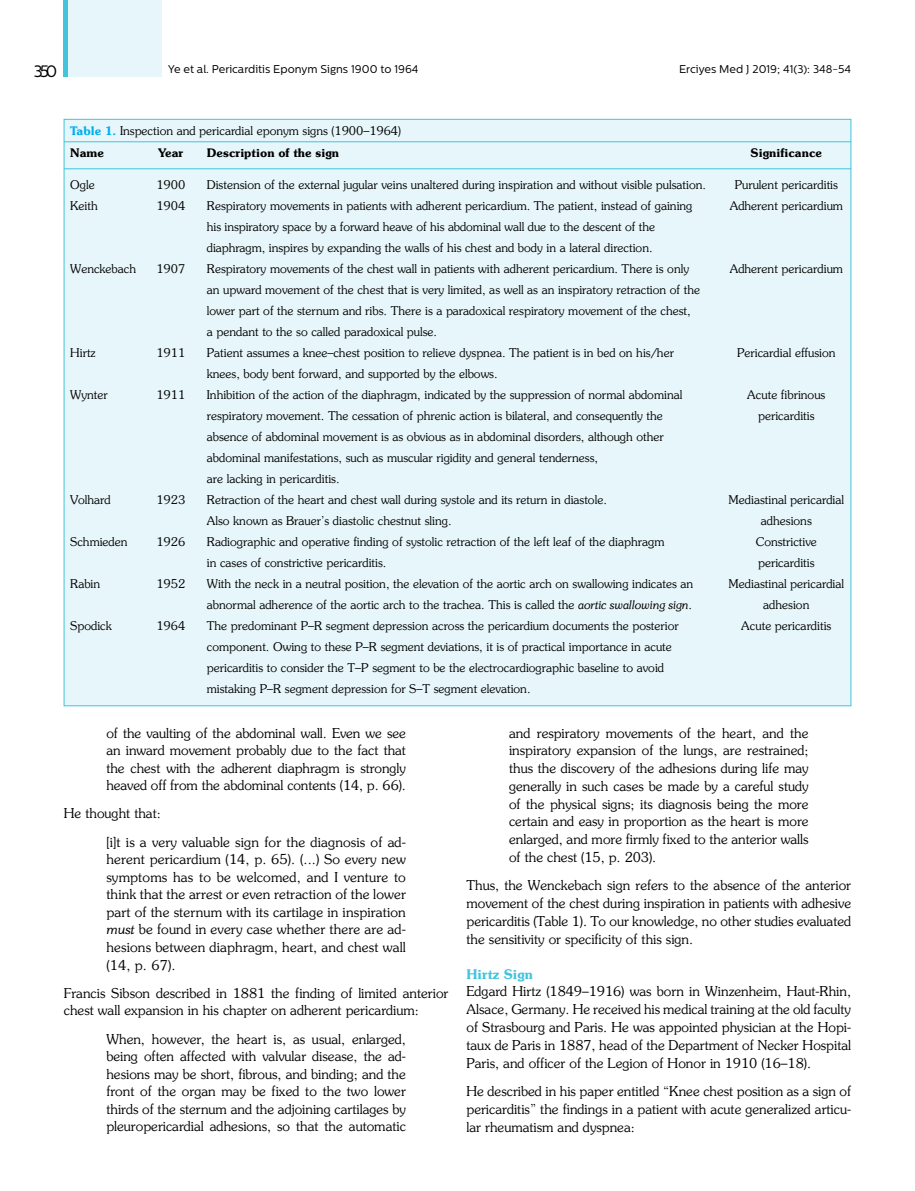
<style>
.page{position:relative;width:915px;height:1191px;background:#fff}
.page>*{position:absolute;margin:0;border:0;box-sizing:border-box;transform-origin:0 0}
.t1{font:16.5px "Centrale Sans";color:#000}
.t2{font:13.5px/17.9px "Souvenir";color:#000;text-align:justify}
.t3{font:700 13.5px "Souvenir";color:#42c4dd}
.t4{font:12px/21px "Souvenir";color:#000}
.t5{font:700 12px "Souvenir";color:#000}
.t6{font:11.25px "Centrale Sans";color:#000}
.s1{font-weight:700;color:#00aeef}
.s2{font-weight:700}
.s3{font-style:italic}
</style>
<div class="page">
<div style="left:64px;top:0;width:98px;height:77px;background:#e7f6fa"></div>
<hr style="left:64px;top:0;width:4px;height:77px;background:#42c4dd">
<div style="left:64px;top:119px;width:786px;height:587px;background:#e7f6fa;border:1px solid #42c4dd"></div>
<hr style="left:64px;top:141px;width:786px;height:1px;background:#42c4dd">
<hr style="left:64px;top:168px;width:786px;height:1px;background:#42c4dd">
<h1 class="t1" style="left:34px;top:61px;width:25px">350</h1>
<p class="t6" style="left:168px;top:62px;width:252px">Ye et al. Pericarditis Eponym Signs 1900 to 1964</p>
<p class="t6" style="left:678px;top:62px;width:173px">Erciyes Med J 2019; 41(3): 348-54</p>
<p class="t4" style="left:70px;top:119px;width:332px;line-height:22.8px"><span class="s1">Table 1.</span> Inspection and pericardial eponym signs (1900–1964)<br><span class="s2">Name</span></p>
<p class="t5" style="left:158px;top:146px;width:27px">Year</p>
<p class="t5" style="left:207px;top:146px;width:134px">Description of the sign</p>
<p class="t5" style="left:750px;top:146px;width:73px">Significance</p>
<p class="t4" style="left:70px;top:174px;width:26px">Ogle</p>
<p class="t4" style="left:156px;top:174px;width:30px">1900</p>
<p class="t4" style="left:207px;top:174px;width:500px">Distension of the external jugular veins unaltered during inspiration and without visible pulsation.</p>
<p class="t4" style="left:734px;top:174px;width:105px">Purulent pericarditis</p>
<p class="t4" style="left:70px;top:195px;width:29px">Keith</p>
<p class="t4" style="left:156px;top:195px;width:30px">1904</p>
<p class="t4" style="left:207px;top:195px;width:487px">Respiratory movements in patients with adherent pericardium. The patient, instead of gaining</p>
<p class="t4" style="left:729px;top:195px;width:115px">Adherent pericardium</p>
<p class="t4" style="left:207px;top:216px;width:449px">his inspiratory space by a forward heave of his abdominal wall due to the descent of the diaphragm, inspires by expanding the walls of his chest and body in a lateral direction.</p>
<p class="t4" style="left:70px;top:258px;width:67px">Wenckebach</p>
<p class="t4" style="left:156px;top:258px;width:30px">1907</p>
<p class="t4" style="left:207px;top:258px;width:483px">Respiratory movements of the chest wall in patients with adherent pericardium. There is only</p>
<p class="t4" style="left:729px;top:258px;width:115px">Adherent pericardium</p>
<p class="t4" style="left:207px;top:279px;width:494px">an upward movement of the chest that is very limited, as well as an inspiratory retraction of the lower part of the sternum and ribs. There is a paradoxical respiratory movement of the chest,<br>a pendant to the so called paradoxical pulse.</p>
<p class="t4" style="left:70px;top:342px;width:27px">Hirtz</p>
<p class="t4" style="left:156px;top:342px;width:30px">1911</p>
<p class="t4" style="left:207px;top:342px;width:468px">Patient assumes a knee–chest position to relieve dyspnea. The patient is in bed on his/her</p>
<p class="t4" style="left:736px;top:342px;width:100px">Pericardial effusion</p>
<p class="t4" style="left:207px;top:363px;width:292px">knees, body bent forward, and supported by the elbows.</p>
<p class="t4" style="left:70px;top:384px;width:39px">Wynter</p>
<p class="t4" style="left:156px;top:384px;width:30px">1911</p>
<p class="t4" style="left:207px;top:384px;width:477px">Inhibition of the action of the diaphragm, indicated by the suppression of normal abdominal</p>
<p class="t4" style="left:747px;top:384px;width:79px">Acute fibrinous</p>
<p class="t4" style="left:207px;top:405px;width:457px">respiratory movement. The cessation of phrenic action is bilateral, and consequently the</p>
<p class="t4" style="left:757px;top:405px;width:58px">pericarditis</p>
<p class="t4" style="left:207px;top:426px;width:458px">absence of abdominal movement is as obvious as in abdominal disorders, although other abdominal manifestations, such as muscular rigidity and general tenderness,<br>are lacking in pericarditis.</p>
<p class="t4" style="left:70px;top:489px;width:42px">Volhard</p>
<p class="t4" style="left:156px;top:489px;width:30px">1923</p>
<p class="t4" style="left:207px;top:489px;width:401px">Retraction of the heart and chest wall during systole and its return in diastole.</p>
<p class="t4" style="left:728px;top:489px;width:117px">Mediastinal pericardial</p>
<p class="t4" style="left:207px;top:510px;width:246px">Also known as Brauer’s diastolic chestnut sling.</p>
<p class="t4" style="left:760px;top:510px;width:52px">adhesions</p>
<p class="t4" style="left:70px;top:531px;width:59px">Schmieden</p>
<p class="t4" style="left:156px;top:531px;width:30px">1926</p>
<p class="t4" style="left:207px;top:531px;width:459px">Radiographic and operative finding of systolic retraction of the left leaf of the diaphragm</p>
<p class="t4" style="left:755px;top:531px;width:63px">Constrictive</p>
<p class="t4" style="left:207px;top:552px;width:181px">in cases of constrictive pericarditis.</p>
<p class="t4" style="left:757px;top:552px;width:58px">pericarditis</p>
<p class="t4" style="left:70px;top:573px;width:31px">Rabin</p>
<p class="t4" style="left:156px;top:573px;width:30px">1952</p>
<p class="t4" style="left:207px;top:573px;width:487px">With the neck in a neutral position, the elevation of the aortic arch on swallowing indicates an</p>
<p class="t4" style="left:728px;top:573px;width:117px">Mediastinal pericardial</p>
<p class="t4" style="left:207px;top:594px;width:486px">abnormal adherence of the aortic arch to the trachea. This is called the <span class="s3">aortic swallowing sign</span>.</p>
<p class="t4" style="left:763px;top:594px;width:48px">adhesion</p>
<p class="t4" style="left:70px;top:615px;width:43px">Spodick</p>
<p class="t4" style="left:156px;top:615px;width:30px">1964</p>
<p class="t4" style="left:207px;top:615px;width:473px">The predominant P–R segment depression across the pericardium documents the posterior</p>
<p class="t4" style="left:741px;top:615px;width:91px">Acute pericarditis</p>
<p class="t4" style="left:207px;top:636px;width:466px">component. Owing to these P–R segment deviations, it is of practical importance in acute pericarditis to consider the T–P segment to be the electrocardiographic baseline to avoid mistaking P–R segment depression for S–T segment elevation.</p>
<p class="t2" style="left:106px;top:724px;width:301px">of the vaulting of the abdominal wall. Even we see an inward movement probably due to the fact that the chest with the adherent diaphragm is strongly heaved off from the abdominal contents (14, p. 66).</p>
<p class="t2" style="left:106px;top:799px;width:301px;line-height:28.2px;text-indent:-43px">He thought that:<br>[i]t is a very valuable sign for the diagnosis of ad-</p>
<p class="t2" style="left:106px;top:850px;width:301px">herent pericardium (14, p. 65). (...) So every new symptoms has to be welcomed, and I venture to think that the arrest or even retraction of the lower part of the sternum with its cartilage in inspiration <span class="s3">must</span> be found in every case whether there are ad&shy;hesions between diaphragm, heart, and chest wall (14, p. 67).</p>
<p class="t2" style="left:64px;top:984px;width:386px">Francis Sibson described in 1881 the finding of limited anterior chest wall expansion in his chapter on adherent pericardium:</p>
<p class="t2" style="left:106px;top:1030px;width:301px">When, however, the heart is, as usual, enlarged, being often affected with valvular disease, the ad&shy;hesions may be short, fibrous, and binding; and the front of the organ may be fixed to the two lower thirds of the sternum and the adjoining cartilages by pleuropericardial adhesions, so that the automatic</p>
<p class="t2" style="left:509px;top:723px;width:301px">and respiratory movements of the heart, and the inspiratory expansion of the lungs, are restrained; thus the discovery of the adhesions during life may generally in such cases be made by a careful study of the physical signs; its diagnosis being the more certain and easy in proportion as the heart is more enlarged, and more firmly fixed to the anterior walls of the chest (15, p. 203).</p>
<p class="t2" style="left:466px;top:876px;width:386px">Thus, the Wenckebach sign refers to the absence of the anterior movement of the chest during inspiration in patients with adhesive pericarditis (Table 1). To our knowledge, no other studies evaluated the sensitivity or specificity of this sign.</p>
<p class="t3" style="left:466px;top:965px;width:68px">Hirtz Sign</p>
<p class="t2" style="left:466px;top:982px;width:386px">Edgard Hirtz (1849–1916) was born in Winzenheim, Haut-Rhin, Alsace, Germany. He received his medical training at the old faculty of Strasbourg and Paris. He was appointed physician at the Hopi&shy;taux de Paris in 1887, head of the Department of Necker Hospital Paris, and officer of the Legion of Honor in 1910 (16–18).</p>
<p class="t2" style="left:466px;top:1082px;width:386px">He described in his paper entitled “Knee chest position as a sign of pericarditis” the findings in a patient with acute generalized articu&shy;lar rheumatism and dyspnea:</p>
</div>
